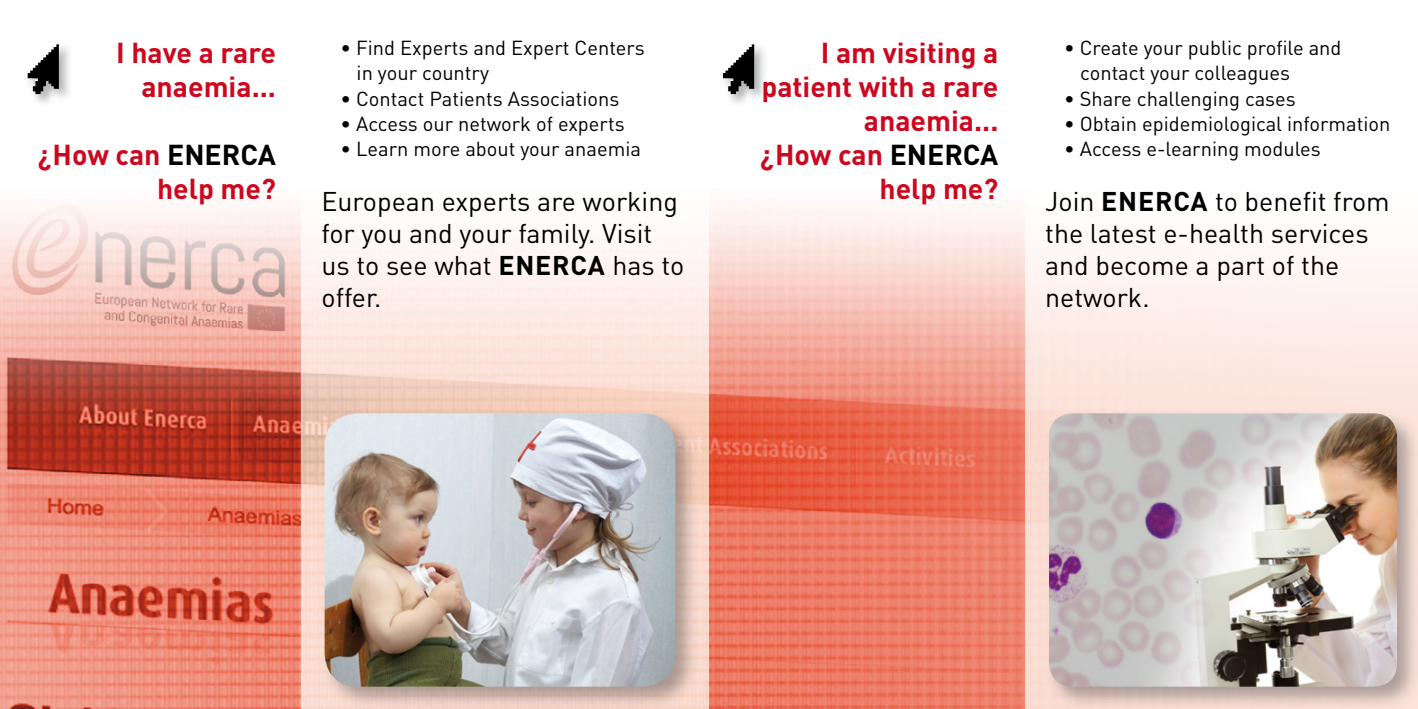
<style>
.page{position:relative;width:1418px;height:709px;background:#fff}
.page>*{position:absolute;margin:0;border:0;box-sizing:border-box;transform-origin:0 0}
.t1{font:700 28.5px/34.2px "DIN";color:#cd071e;text-align:right}
.t2{font:26.75px/31.8px "DIN";color:#000}
.t3{font:20px/25px "DIN";color:#000}
.s1{color:#000}
.s2{font-weight:700}
</style>
<div class="page">
<img style="left:0;top:82px;width:1417px;height:627px">
<img style="left:301px;top:82px;width:408px;height:627px">
<img style="left:1044px;top:409px;width:373px;height:300px">
<img style="left:1049px;top:413px;width:347px;height:273px">
<img style="left:320px;top:409px;width:378px;height:300px">
<img style="left:324px;top:413px;width:351px;height:273px">
<img style="left:25px;top:46px;width:47px;height:60px">
<svg style="left:28px;top:44px;width:31px;height:50px"></svg>
<img style="left:720px;top:44px;width:47px;height:62px">
<img style="left:763px;top:76px;width:4px;height:26px">
<svg style="left:723px;top:44px;width:31px;height:50px"></svg>
<h1 class="t1" style="left:116px;top:34px;width:161px">I have a rare anaemia...</h1>
<h1 class="t1" style="left:38px;top:136px;width:240px">¿How can <span class="s1">ENERCA </span>help me?</h1>
<p class="t3" style="left:356px;top:35px;width:289px;text-indent:-16px">• Find Experts and Expert Centers in your country</p>
<p class="t3" style="left:340px;top:85px;width:280px">• Contact Patients Associations</p>
<p class="t3" style="left:340px;top:110px;width:286px">• Access our network of experts</p>
<p class="t3" style="left:340px;top:136px;width:302px">• Learn more about your anaemia</p>
<h2 class="t2" style="left:321px;top:185px;width:364px">European experts are working for you and your family. Visit us to see what <span class="s2">ENERCA</span> has to offer.</h2>
<h1 class="t1" style="left:760px;top:34px;width:240px">I am visiting a patient with a rare anaemia...<br>¿How can <span class="s1">ENERCA </span>help me?</h1>
<p class="t3" style="left:1080px;top:35px;width:263px;text-indent:-16px">• Create your public profile and contact your colleagues</p>
<p class="t3" style="left:1064px;top:85px;width:233px">• Share challenging cases</p>
<p class="t3" style="left:1064px;top:110px;width:328px">• Obtain epidemiological information</p>
<p class="t3" style="left:1064px;top:136px;width:258px">• Access e-learning modules</p>
<h2 class="t2" style="left:1045px;top:185px;width:346px">Join <span class="s2">ENERCA</span> to benefit from the latest e-health services and become a part of the network.</h2>
</div>
